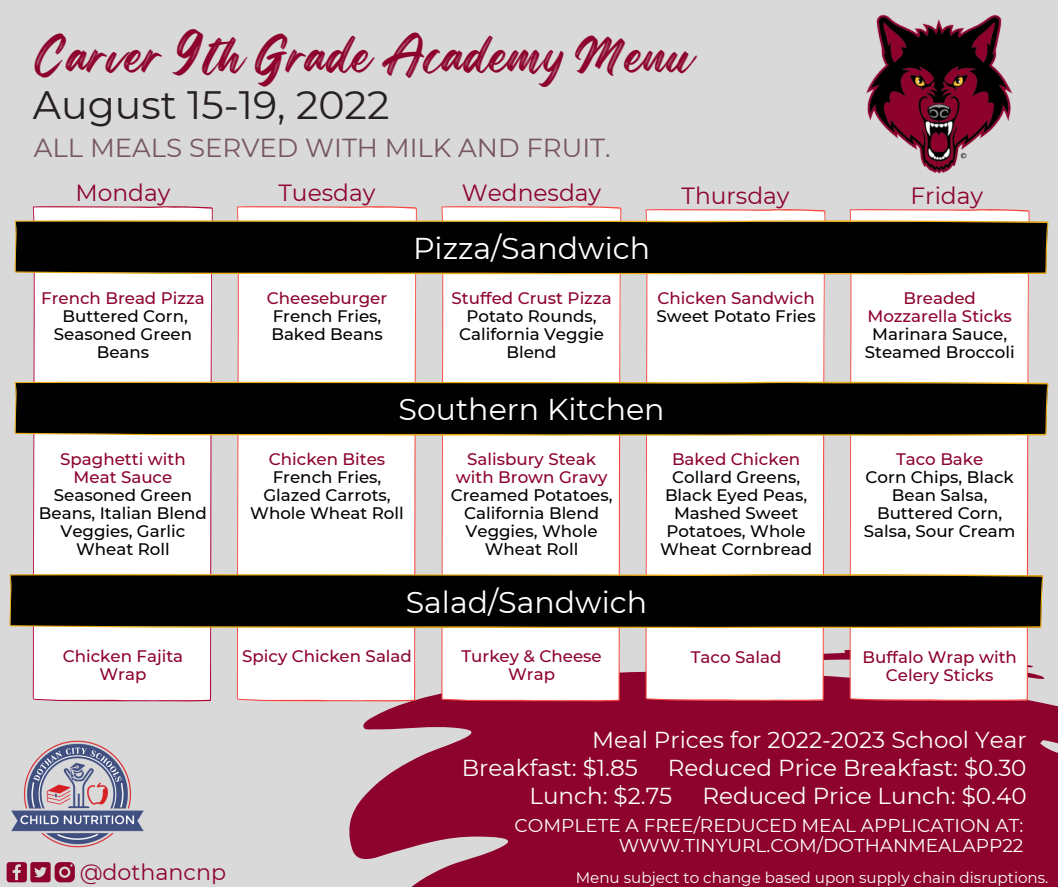
<style>
.page{position:relative;width:1058px;height:887px;background:#fff}
.page>*{position:absolute;margin:0;border:0;box-sizing:border-box;transform-origin:0 0}
.t1{font:45.75px "Regular Brush";color:#8d032d}
.t2{font:39.6px "Montserrat";color:#262020}
.t3{font:30px "Montserrat";color:#fff}
.t4{font:26.1px "Montserrat";color:#76575f}
.t5{font:23.4px "Montserrat";color:#8d032d}
.t6{font:23.1px/28.2px "Montserrat";color:#fff}
.t7{font:22.2px "Montserrat";color:#8d032d}
.t8{font:18.6px/20.2px "Montserrat";color:#fff;text-align:right}
.t9{font:500 16.65px/18px "Montserrat";color:#000;text-align:center}
.t10{font:500 16.65px/18px "Montserrat";color:#8d032d;text-align:center}
.t11{font:15.15px "Montserrat";color:#fff}
</style>
<div class="page">
<div style="left:0;top:0;width:1058px;height:886px;background:#d9d9d9"></div>
<div style="left:33px;top:206px;width:180px;height:495px;background:#fff"></div>
<svg style="left:7px;top:862px;width:20px;height:20px"></svg>
<div style="left:30px;top:862px;width:21px;height:20px;background:#8d032d;border-radius:3px"></div>
<svg style="left:34px;top:867px;width:13px;height:10px"></svg>
<svg style="left:55px;top:862px;width:20px;height:20px"></svg>
<img style="left:11px;top:740px;width:133px;height:108px">
<svg style="left:346px;top:671px;width:712px;height:215px;background:#93163c"></svg>
<svg style="left:825px;top:650px;width:219px;height:35px"></svg>
<div style="left:237px;top:206px;width:180px;height:495px;background:#fff"></div>
<div style="left:441px;top:206px;width:180px;height:495px;background:#fff"></div>
<div style="left:645px;top:209px;width:180px;height:492px;background:#fff"></div>
<div style="left:849px;top:209px;width:180px;height:492px;background:#fff"></div>
<svg style="left:14px;top:220px;width:1034px;height:54px;background:#110d05"></svg>
<svg style="left:14px;top:382px;width:1034px;height:54px;background:#100c05"></svg>
<svg style="left:9px;top:574px;width:1034px;height:54px;background:#100c05"></svg>
<img style="left:866px;top:14px;width:147px;height:160px">
<h1 class="t1" style="left:33px;top:18px;width:660px">Carver 9th Grade Academy Menu</h1>
<h2 class="t2" style="left:33px;top:80px;width:358px">August 15-19, 2022</h2>
<h3 class="t4" style="left:34px;top:132px;width:578px">ALL MEALS SERVED WITH MILK AND FRUIT.</h3>
<h3 class="t5" style="left:75px;top:178px;width:96px">Monday</h3>
<h3 class="t5" style="left:278px;top:178px;width:98px">Tuesday</h3>
<h3 class="t5" style="left:462px;top:178px;width:141px">Wednesday</h3>
<h3 class="t5" style="left:681px;top:181px;width:109px">Thursday</h3>
<h3 class="t5" style="left:910px;top:181px;width:74px">Friday</h3>
<p class="t10" style="left:41px;top:289px;width:165px">French Bread Pizza</p>
<p class="t9" style="left:54px;top:307px;width:140px">Buttered Corn,<br>Seasoned Green<br>Beans</p>
<p class="t10" style="left:60px;top:450px;width:127px">Spaghetti with<br>Meat Sauce</p>
<p class="t9" style="left:39px;top:486px;width:169px">Seasoned Green<br>Beans, Italian Blend<br>Veggies, Garlic<br>Wheat Roll</p>
<p class="t10" style="left:267px;top:289px;width:122px">Cheeseburger</p>
<p class="t9" style="left:271px;top:307px;width:113px;text-align:left">French Fries,<br>Baked Beans</p>
<h3 class="t3" style="left:413px;top:230px;width:238px">Pizza/Sandwich</h3>
<p class="t10" style="left:451px;top:289px;width:162px">Stuffed Crust Pizza</p>
<p class="t9" style="left:459px;top:307px;width:146px">Potato Rounds,<br>California Veggie<br>Blend</p>
<p class="t10" style="left:657px;top:289px;width:159px">Chicken Sandwich</p>
<p class="t9" style="left:656px;top:307px;width:160px">Sweet Potato Fries</p>
<h3 class="t3" style="left:398px;top:391px;width:267px">Southern Kitchen</h3>
<p class="t10" style="left:269px;top:450px;width:118px">Chicken Bites</p>
<p class="t9" style="left:250px;top:468px;width:155px">French Fries,<br>Glazed Carrots,<br>Whole Wheat Roll</p>
<p class="t10" style="left:456px;top:450px;width:153px">Salisbury Steak with Brown Gravy</p>
<p class="t9" style="left:450px;top:486px;width:163px">Creamed Potatoes,<br>California Blend<br>Veggies, Whole<br>Wheat Roll</p>
<h3 class="t3" style="left:406px;top:583px;width:243px">Salad/Sandwich</h3>
<p class="t10" style="left:672px;top:450px;width:130px">Baked Chicken</p>
<p class="t9" style="left:660px;top:468px;width:154px">Collard Greens,<br>Black Eyed Peas,<br>Mashed Sweet<br>Potatoes, Whole<br>Wheat Cornbread</p>
<p class="t10" style="left:867px;top:289px;width:146px">Breaded<br>Mozzarella Sticks</p>
<p class="t9" style="left:864px;top:325px;width:151px">Marinara Sauce,<br>Steamed Broccoli</p>
<p class="t10" style="left:896px;top:450px;width:89px">Taco Bake</p>
<p class="t9" style="left:864px;top:468px;width:153px">Corn Chips, Black<br>Bean Salsa,<br>Buttered Corn,<br>Salsa, Sour Cream</p>
<p class="t10" style="left:63px;top:647px;width:122px">Chicken Fajita<br>Wrap</p>
<p class="t10" style="left:242px;top:647px;width:171px">Spicy Chicken Salad</p>
<p class="t10" style="left:461px;top:647px;width:142px">Turkey &amp; Cheese<br>Wrap</p>
<p class="t10" style="left:691px;top:648px;width:92px">Taco Salad</p>
<p class="t10" style="left:862px;top:648px;width:156px">Buffalo Wrap with<br>Celery Sticks</p>
<h3 class="t6" style="left:462px;top:725px;width:566px;text-indent:130px">Meal Prices for 2022-2023 School Year<br>Breakfast: $1.85</h3>
<h3 class="t6" style="left:529px;top:753px;width:498px;text-indent:138px">Reduced Price Breakfast: $0.30<br>Lunch: $2.75</h3>
<h3 class="t6" style="left:702px;top:781px;width:325px">Reduced Price Lunch: $0.40</h3>
<p class="t8" style="left:514px;top:815px;width:510px">COMPLETE A FREE/REDUCED MEAL APPLICATION AT:<br>WWW.TINYURL.COM/DOTHANMEALAPP22</p>
<h3 class="t7" style="left:80px;top:858px;width:148px">@dothancnp</h3>
<p class="t11" style="left:575px;top:868px;width:474px">Menu subject to change based upon supply chain disruptions.</p>
</div>
